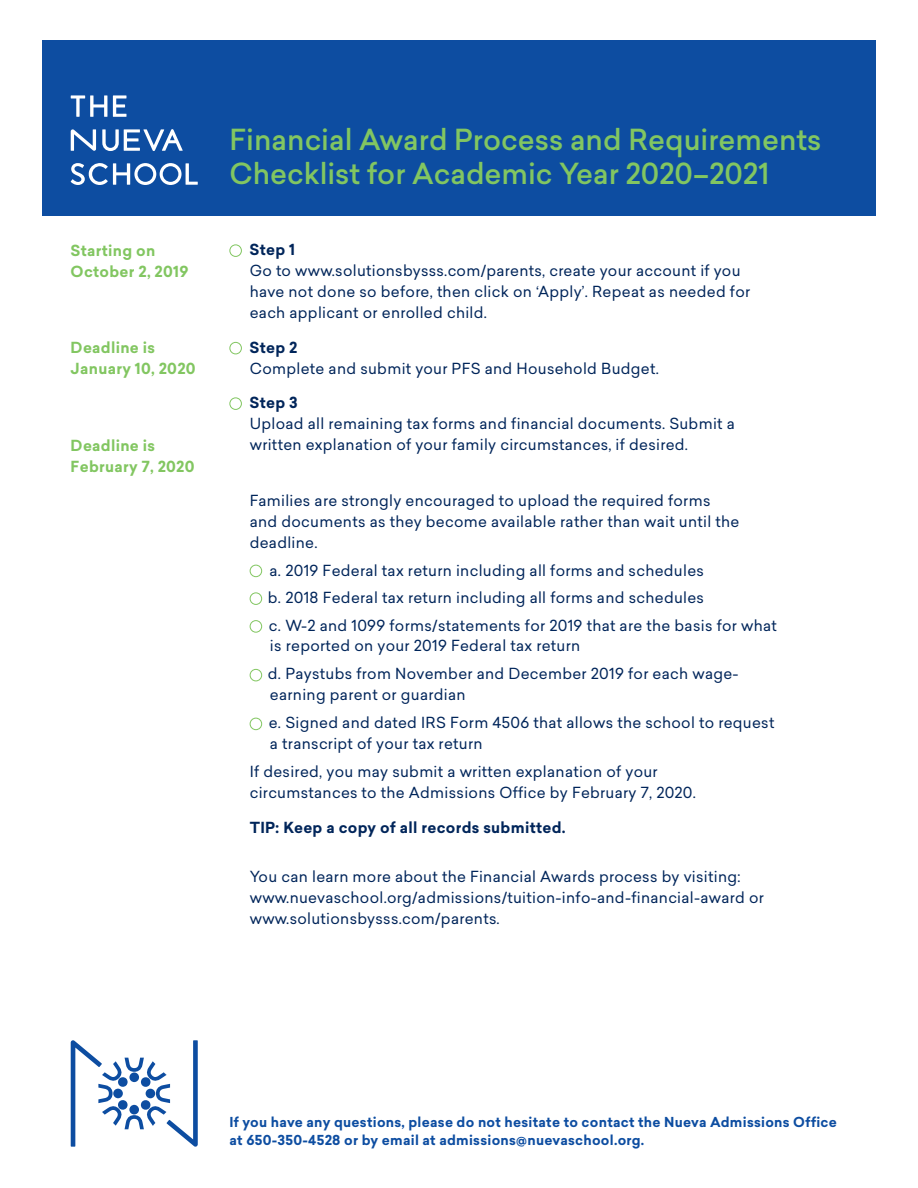
<style>
.page{position:relative;width:918px;height:1188px;background:#fff}
.page>*{position:absolute;margin:0;border:0;box-sizing:border-box;transform-origin:0 0}
.Normal1{font:500 28.5px/34.2px "Sailec";color:#82c661}
.t1{font:15px/21px "Sailec";letter-spacing:.02em;color:#00255a}
.t2{font:700 15px/21px "Sailec";letter-spacing:.02em;color:#82c661}
.t3{font:700 15px "Sailec";letter-spacing:.02em;color:#00255a}
.t4{font:700 13.5px/18px "Sailec";letter-spacing:.02em;color:#0d4da1}
</style>
<div class="page">
<div style="left:42px;top:41px;width:834px;height:175px;background:#0d4da1"></div>
<svg style="left:71px;top:95px;width:36px;height:22px"></svg>
<svg style="left:113px;top:95px;width:13px;height:22px"></svg>
<svg style="left:102px;top:129px;width:81px;height:22px"></svg>
<svg style="left:71px;top:129px;width:25px;height:22px"></svg>
<svg style="left:71px;top:163px;width:127px;height:22px"></svg>
<div style="left:230px;top:245px;width:12px;height:12px;border:1px solid #82c661;border-radius:50%"></div>
<div style="left:230px;top:342px;width:12px;height:12px;border:1px solid #82c661;border-radius:50%"></div>
<div style="left:230px;top:398px;width:12px;height:12px;border:1px solid #82c661;border-radius:50%"></div>
<div style="left:250px;top:565px;width:12px;height:12px;border:1px solid #82c661;border-radius:50%"></div>
<div style="left:250px;top:593px;width:12px;height:12px;border:1px solid #82c661;border-radius:50%"></div>
<div style="left:250px;top:620px;width:12px;height:13px;border:1px solid #82c661;border-radius:50%"></div>
<div style="left:250px;top:669px;width:12px;height:12px;border:1px solid #82c661;border-radius:50%"></div>
<div style="left:250px;top:718px;width:12px;height:12px;border:1px solid #82c661;border-radius:50%"></div>
<svg style="left:71px;top:1040px;width:127px;height:107px"></svg>
<p class="t2" style="left:71px;top:240px;width:119px">Starting on<br>October 2, 2019</p>
<p class="t2" style="left:71px;top:338px;width:126px">Deadline is<br>January 10, 2020</p>
<p class="t2" style="left:71px;top:435px;width:125px">Deadline is<br>February 7, 2020</p>
<p class="Normal1" style="left:230px;top:123px;width:593px">Financial Award Process and Requirements<br>Checklist for Academic Year 2020–2021</p>
<p class="t3" style="left:249px;top:239px;width:47px">Step 1</p>
<p class="t1" style="left:250px;top:260px;width:502px">Go to www.solutionsbysss.com/parents, create your account if you have not done so before, then click on ‘Apply’. Repeat as needed for each applicant or enrolled child.</p>
<p class="t3" style="left:249px;top:337px;width:49px">Step 2</p>
<p class="t1" style="left:250px;top:358px;width:411px">Complete and submit your PFS and Household Budget.</p>
<p class="t3" style="left:249px;top:392px;width:50px">Step 3</p>
<p class="t1" style="left:250px;top:413px;width:487px">Upload all remaining tax forms and financial documents. Submit a written explanation of your family circumstances, if desired.</p>
<p class="t1" style="left:250px;top:490px;width:491px">Families are strongly encouraged to upload the required forms and documents as they become available rather than wait until the deadline.</p>
<p class="t1" style="left:268px;top:556px;width:511px;line-height:27.6px">a. 2019 Federal tax return including all forms and schedules<br>b. 2018 Federal tax return including all forms and schedules<br>c. W-2 and 1099 forms/statements for 2019 that are the basis for what</p>
<p class="t1" style="left:268px;top:632px;width:472px;line-height:27.8px">is reported on your 2019 Federal tax return<br>d. Paystubs from November and December 2019 for each wage-</p>
<p class="t1" style="left:269px;top:681px;width:507px;line-height:27.3px">earning parent or guardian<br>e. Signed and dated IRS Form 4506 that allows the school to request</p>
<p class="t1" style="left:270px;top:733px;width:214px">a transcript of your tax return</p>
<p class="t1" style="left:250px;top:761px;width:448px;line-height:20.5px">If desired, you may submit a written explanation of your circumstances to the Admissions Office by February 7, 2020.</p>
<p class="t3" style="left:250px;top:817px;width:317px">TIP: Keep a copy of all records submitted.</p>
<p class="t1" style="left:250px;top:865px;width:516px">You can learn more about the Financial Awards process by visiting: www.nuevaschool.org/admissions/tuition-info-and-financial-award or www.solutionsbysss.com/parents.</p>
<p class="t4" style="left:230px;top:1114px;width:609px">If you have any questions, please do not hesitate to contact the Nueva Admissions Office at 650-350-4528 or by email at admissions@nuevaschool.org.</p>
</div>
